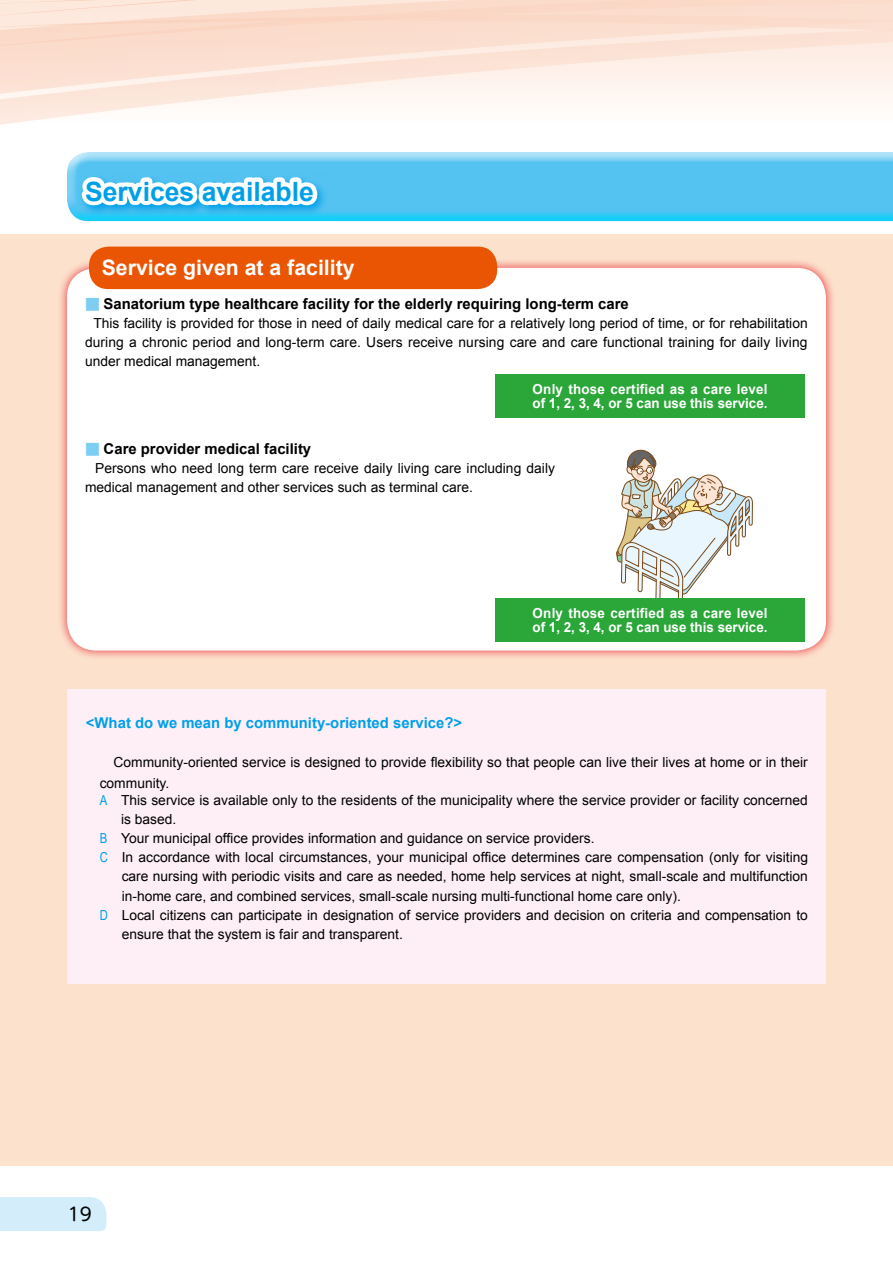
<style>
.page{position:relative;width:893px;height:1263px;background:#fff}
.page>*{position:absolute;margin:0;border:0;box-sizing:border-box;transform-origin:0 0}
.t1{font:700 26.55px "Arial";color:#00a0e9}
.t2{font:700 21.3px "Arial";color:#fff}
.t3{font:18px "UD Shin M Go Pr 6";color:#000}
.t4{font:700 14.85px "Arial";color:#000}
.t5{font:700 14.85px "Arial";color:#00a0e9}
.t6{font:13.8px/19.2px "Arial";color:#000}
.t7{font:700 13.8px/13.8px "Arial";letter-spacing:.015em;color:#fff}
.s1{font-family:"UD Shin M Go Pr 6";font-weight:500;color:#7ecef4}
.s2{font-family:"Arial Narrow";color:#00a0e9}
</style>
<div class="page">
<div style="left:66px;top:150px;width:827px;height:58px;background:#fff;opacity:.75"></div>
<div style="left:66px;top:157px;width:827px;height:65px;background:#00a0e9;opacity:.75"></div>
<div style="left:0;top:234px;width:893px;height:931px;background:#fce1cc"></div>
<div style="left:68px;top:689px;width:758px;height:294px;background:#fdeff5"></div>
<svg style="left:0;top:70px;width:893px;height:55px"></svg>
<svg style="left:0;top:22px;width:893px;height:48px;background:#fbe1d3"></svg>
<svg style="left:0;top:0;width:893px;height:22px;background:#fbdece"></svg>
<div style="left:0;top:1197px;width:106px;height:34px;background:#d3edfb"></div>
<div style="left:57px;top:258px;width:779px;height:402px;background:#e60012;opacity:.75"></div>
<div style="left:67px;top:268px;width:759px;height:383px;background:#fff;border-radius:30px"></div>
<svg style="left:616px;top:449px;width:137px;height:149px"></svg>
<svg style="left:324px;top:174px;width:5px;height:43px"></svg>
<svg style="left:75px;top:170px;width:249px;height:52px"></svg>
<div style="left:89px;top:247px;width:408px;height:42px;background:#ea5504;border-radius:20px"></div>
<div style="left:495px;top:598px;width:310px;height:43px;background:#2aa738"></div>
<div style="left:495px;top:374px;width:310px;height:44px;background:#2aa738"></div>
<h1 class="t1" style="left:85px;top:174px;width:230px">Services available</h1>
<h2 class="t2" style="left:102px;top:254px;width:254px">Service given at a facility</h2>
<p class="t4" style="left:85px;top:294px;width:545px"><span class="s1">■</span> Sanatorium type healthcare facility for the elderly requiring long-term care</p>
<p class="t6" style="left:85px;top:313px;width:724px;text-align:justify;text-indent:8px">This facility is provided for those in need of daily medical care for a relatively long period of time, or for rehabilitation during a chronic period and long-term care. Users receive nursing care and care functional training for daily living under medical management.</p>
<p class="t7" style="left:533px;top:383px;width:237px">Only those certified as a care level of 1, 2, 3, 4, or 5 can use this service.</p>
<p class="t4" style="left:85px;top:439px;width:228px"><span class="s1">■</span> Care provider medical facility</p>
<p class="t6" style="left:85px;top:458px;width:471px;text-indent:10px">Persons who need long term care receive daily living care including daily medical management and other services such as terminal care.</p>
<p class="t7" style="left:533px;top:606px;width:237px">Only those certified as a care level of 1, 2, 3, 4, or 5 can use this service.</p>
<p class="t5" style="left:86px;top:713px;width:378px">&lt;What do we mean by community-oriented service?&gt;</p>
<p class="t6" style="left:100px;top:751px;width:710px;line-height:21.3px;text-indent:14px">Community-oriented service is designed to provide flexibility so that people can live their lives at home or in their community.</p>
<p class="t6" style="left:100px;top:790px;width:710px"><span class="s2">A</span> This service is available only to the residents of the municipality where the service provider or facility concerned</p>
<p class="t6" style="left:121px;top:810px;width:57px">is based.</p>
<p class="t6" style="left:100px;top:829px;width:496px"><span class="s2">B</span> Your municipal office provides information and guidance on service providers.</p>
<p class="t6" style="left:100px;top:848px;width:710px"><span class="s2">C</span> In accordance with local circumstances, your municipal office determines care compensation (only for visiting</p>
<p class="t6" style="left:122px;top:867px;width:688px">care nursing with periodic visits and care as needed, home help services at night, small-scale and multifunction</p>
<p class="t6" style="left:122px;top:886px;width:561px">in-home care, and combined services, small-scale nursing multi-functional home care only).</p>
<p class="t6" style="left:100px;top:905px;width:710px"><span class="s2">D</span> Local citizens can participate in designation of service providers and decision on criteria and compensation to</p>
<p class="t6" style="left:122px;top:924px;width:283px">ensure that the system is fair and transparent.</p>
<h3 class="t3" style="left:68px;top:1199px;width:25px">19</h3>
</div>
